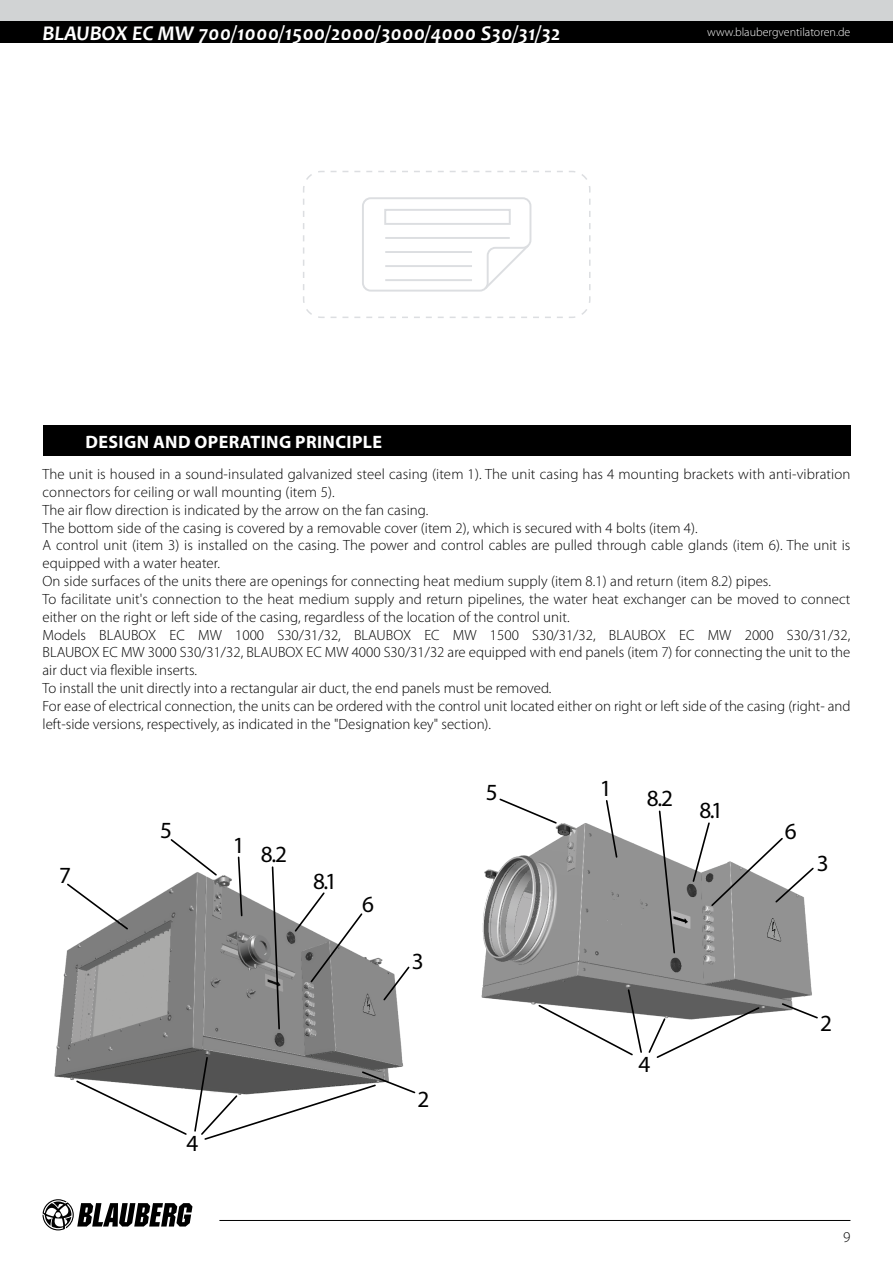
<style>
.page{position:relative;width:893px;height:1263px;background:#fff}
.page>*{position:absolute;margin:0;border:0;box-sizing:border-box;transform-origin:0 0}
.t1{font:23.25px "Myriad Pro";color:#000}
.t2{font:italic 700 21px "Candara";color:#fff}
.t3{font:700 18px "Myriad Pro";letter-spacing:.02em;color:#fff}
.t4{font:300 15px "Myriad Pro";color:#000}
.t5{font:300 14.85px/17.9px "Myriad Pro";letter-spacing:.005em;color:#000}
.t6{font:300 12px "Myriad Pro";color:#fff}
</style>
<div class="page">
<div style="left:0;top:0;width:893px;height:21px;background:#d1d3d4"></div>
<div style="left:0;top:21px;width:893px;height:22px;background:#000"></div>
<svg style="left:43px;top:1199px;width:149px;height:31px"></svg>
<hr style="left:219px;top:1220px;width:631px;height:1px;background:#000">
<img style="left:481px;top:823px;width:331px;height:190px">
<svg style="left:780px;top:1002px;width:38px;height:17px"></svg>
<svg style="left:605px;top:800px;width:13px;height:59px"></svg>
<svg style="left:537px;top:988px;width:224px;height:70px"></svg>
<svg style="left:498px;top:798px;width:60px;height:27px"></svg>
<svg style="left:170px;top:839px;width:31px;height:23px"></svg>
<img style="left:54px;top:862px;width:348px;height:218px">
<svg style="left:237px;top:856px;width:6px;height:61px"></svg>
<svg style="left:66px;top:882px;width:63px;height:49px"></svg>
<svg style="left:75px;top:1056px;width:341px;height:84px"></svg>
<svg style="left:382px;top:965px;width:28px;height:37px"></svg>
<svg style="left:293px;top:891px;width:71px;height:93px"></svg>
<svg style="left:271px;top:865px;width:10px;height:165px"></svg>
<svg style="left:691px;top:822px;width:123px;height:85px"></svg>
<svg style="left:658px;top:810px;width:18px;height:144px"></svg>
<svg style="left:303px;top:171px;width:288px;height:147px"></svg>
<div style="left:43px;top:425px;width:808px;height:31px;background:#000"></div>
<h2 class="t2" style="left:158px;top:20px;width:404px">MW 700/1000/1500/2000/3000/4000 S30/31/32</h2>
<h2 class="t2" style="left:43px;top:20px;width:13px">BLAUBO</h2>
<h2 class="t2" style="left:116px;top:20px;width:28px">X EC</h2>
<p class="t6" style="left:707px;top:26px;width:145px">www.blaubergventilatoren.de</p>
<p class="t3" style="left:86px;top:430px;width:298px">DESIGN AND OPERATING PRINCIPLE</p>
<p class="t5" style="left:43px;top:465px;width:810px">The unit is housed in a sound-insulated galvanized steel casing (item 1). The unit casing has 4 mounting brackets with anti-vibration connectors for ceiling or wall mounting (item 5).<br>The air flow direction is indicated by the arrow on the fan casing.<br>The bottom side of the casing is covered by a removable cover (item 2), which is secured with 4 bolts (item 4).<br>A control unit (item 3) is installed on the casing. The power and control cables are pulled through cable glands (item 6). The unit is equipped with a water heater.<br>On side surfaces of the units there are openings for connecting heat medium supply (item 8.1) and return (item 8.2) pipes.<br>To facilitate unit's connection to the heat medium supply and return pipelines, the water heat exchanger can be moved to connect either on the right or left side of the casing, regardless of the location of the control unit.<br>Models BLAUBOX EC MW 1000 S30/31/32, BLAUBOX EC MW 1500 S30/31/32, BLAUBOX EC MW 2000 S30/31/32, BLAUBOX EC MW 3000 S30/31/32, BLAUBOX EC MW 4000 S30/31/32 are equipped with end panels (item 7) for connecting the unit to the air duct via flexible inserts.<br>To install the unit directly into a rectangular air duct, the end panels must be removed.<br>For ease of electrical connection, the units can be ordered with the control unit located either on right or left side of the casing (right- and left-side versions, respectively, as indicated in the "Designation key" section).</p>
<h1 class="t1" style="left:59px;top:861px;width:13px">7</h1>
<h1 class="t1" style="left:160px;top:816px;width:13px">5</h1>
<h1 class="t1" style="left:233px;top:830px;width:13px">1</h1>
<h1 class="t1" style="left:261px;top:840px;width:28px">8.2</h1>
<h1 class="t1" style="left:313px;top:866px;width:25px">8.1</h1>
<h1 class="t1" style="left:362px;top:890px;width:13px">6</h1>
<h1 class="t1" style="left:412px;top:947px;width:13px">3</h1>
<h1 class="t1" style="left:187px;top:1129px;width:13px">4</h1>
<h1 class="t1" style="left:417px;top:1085px;width:13px">2</h1>
<h1 class="t1" style="left:486px;top:778px;width:13px">5</h1>
<h1 class="t1" style="left:600px;top:774px;width:13px">1</h1>
<h1 class="t1" style="left:647px;top:783px;width:28px">8.2</h1>
<h1 class="t1" style="left:699px;top:796px;width:25px">8.1</h1>
<h1 class="t1" style="left:638px;top:1050px;width:13px">4</h1>
<h1 class="t1" style="left:785px;top:816px;width:13px">6</h1>
<h1 class="t1" style="left:817px;top:849px;width:13px">3</h1>
<h1 class="t1" style="left:820px;top:1009px;width:13px">2</h1>
<p class="t4" style="left:843px;top:1228px;width:9px">9</p>
</div>
